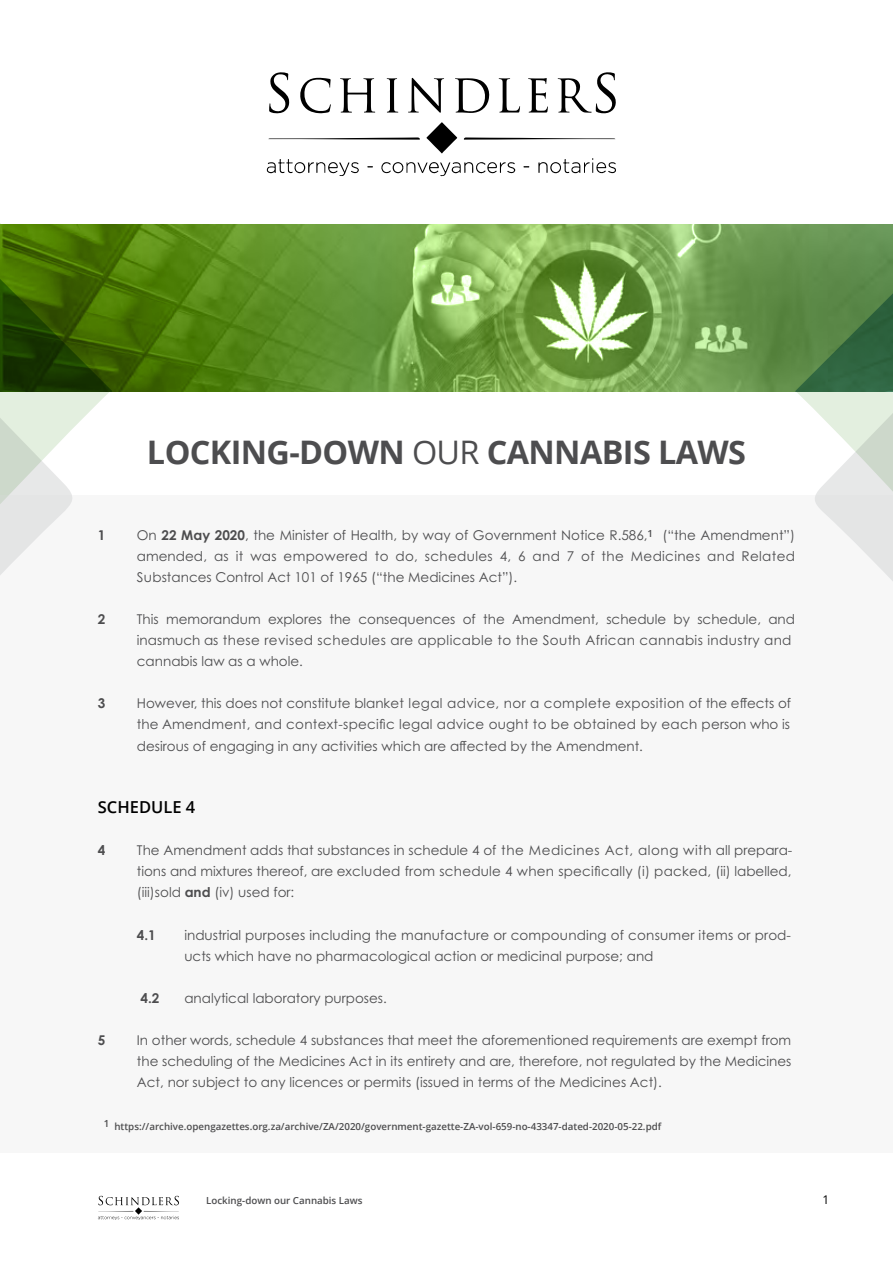
<style>
.page{position:relative;width:893px;height:1263px;background:#fff}
.page>*{position:absolute;margin:0;border:0;box-sizing:border-box;transform-origin:0 0}
.t1{font:700 32.4px "Open Sans";letter-spacing:-.02em;color:#4d4d4f}
.t2{font:600 16.5px "Open Sans";color:#000}
.t3{font:13.5px/21px "Century Gothic Pro";color:#4d4d4f;text-align:justify}
.t4{font:700 13.5px "Century Gothic Pro";color:#4d4d4f}
.t5{font:12px "Open Sans";color:#000}
.t6{font:600 9.75px "Open Sans";color:#4d4d4f}
.s1{font-weight:400}
.s2{font-weight:700}
</style>
<div class="page">
<svg style="left:98px;top:1196px;width:81px;height:24px"></svg>
<img style="left:112px;top:224px;width:683px;height:167px">
<div style="left:0;top:495px;width:893px;height:658px;background:#f7f7f7"></div>
<svg style="left:426px;top:122px;width:31px;height:31px"></svg>
<svg style="left:340px;top:78px;width:35px;height:35px"></svg>
<svg style="left:408px;top:78px;width:36px;height:35px"></svg>
<svg style="left:269px;top:72px;width:20px;height:41px"></svg>
<svg style="left:300px;top:77px;width:31px;height:36px"></svg>
<svg style="left:528px;top:78px;width:20px;height:35px"></svg>
<svg style="left:268px;top:137px;width:152px;height:3px"></svg>
<svg style="left:464px;top:137px;width:151px;height:3px"></svg>
<svg style="left:499px;top:78px;width:21px;height:35px"></svg>
<svg style="left:387px;top:78px;width:11px;height:35px"></svg>
<svg style="left:455px;top:78px;width:35px;height:35px"></svg>
<svg style="left:558px;top:72px;width:58px;height:41px"></svg>
<svg style="left:381px;top:162px;width:134px;height:14px"></svg>
<svg style="left:266px;top:159px;width:93px;height:17px"></svg>
<svg style="left:538px;top:158px;width:78px;height:16px"></svg>
<svg style="left:795px;top:224px;width:98px;height:357px"></svg>
<svg style="left:0;top:223px;width:112px;height:352px"></svg>
<h1 class="t1" style="left:147px;top:430px;width:601px">LOCKING-DOWN <span class="s1">OUR</span> CANNABIS LAWS</h1>
<p class="t4" style="left:98px;top:527px;width:9px">1</p>
<p class="t3" style="left:137px;top:525px;width:660px">On <span class="s2">22 May 2020</span>, the Minister of Health, by way of Government Notice R.586,<sup>1</sup> (“the Amendment”) amended, as it was empowered to do, schedules 4, 6 and 7 of the Medicines and Related Substances Control Act 101 of 1965 (“the Medicines Act”).</p>
<p class="t4" style="left:98px;top:611px;width:9px">2</p>
<p class="t3" style="left:137px;top:609px;width:660px;text-align:left">This memorandum explores the consequences of the Amendment, schedule by schedule, and inasmuch as these revised schedules are applicable to the South African cannabis industry and cannabis law as a whole.</p>
<p class="t4" style="left:98px;top:695px;width:9px">3</p>
<p class="t3" style="left:137px;top:693px;width:656px">However, this does not constitute blanket legal advice, nor a complete exposition of the effects of the Amendment, and context-specific legal advice ought to be obtained by each person who is desirous of engaging in any activities which are affected by the Amendment.</p>
<p class="t2" style="left:98px;top:796px;width:99px">SCHEDULE 4</p>
<p class="t4" style="left:98px;top:842px;width:9px">4</p>
<p class="t3" style="left:137px;top:840px;width:657px">The Amendment adds that substances in schedule 4 of the Medicines Act, along with all prepara&shy;tions and mixtures thereof, are excluded from schedule 4 when specifically (i) packed, (ii) labelled, (iii)sold <span class="s2">and</span> (iv) used for:</p>
<p class="t4" style="left:137px;top:926px;width:20px">4.1</p>
<p class="t3" style="left:184px;top:924px;width:608px">industrial purposes including the manufacture or compounding of consumer items or prod&shy;ucts which have no pharmacological action or medicinal purpose; and</p>
<p class="t4" style="left:140px;top:989px;width:20px">4.2</p>
<p class="t3" style="left:184px;top:987px;width:204px">analytical laboratory purposes.</p>
<p class="t4" style="left:98px;top:1031px;width:9px">5</p>
<p class="t3" style="left:137px;top:1029px;width:656px">In other words, schedule 4 substances that meet the aforementioned requirements are exempt from the scheduling of the Medicines Act in its entirety and are, therefore, not regulated by the Medicines Act, nor subject to any licences or permits (issued in terms of the Medicines Act).</p>
<p class="t6" style="left:104px;top:1120px;width:559px">1 https://archive.opengazettes.org.za/archive/ZA/2020/government-gazette-ZA-vol-659-no-43347-dated-2020-05-22.pdf</p>
<p class="t6" style="left:206px;top:1194px;width:158px">Locking-down our Cannabis Laws</p>
<p class="t5" style="left:822px;top:1191px;width:8px">1</p>
</div>
